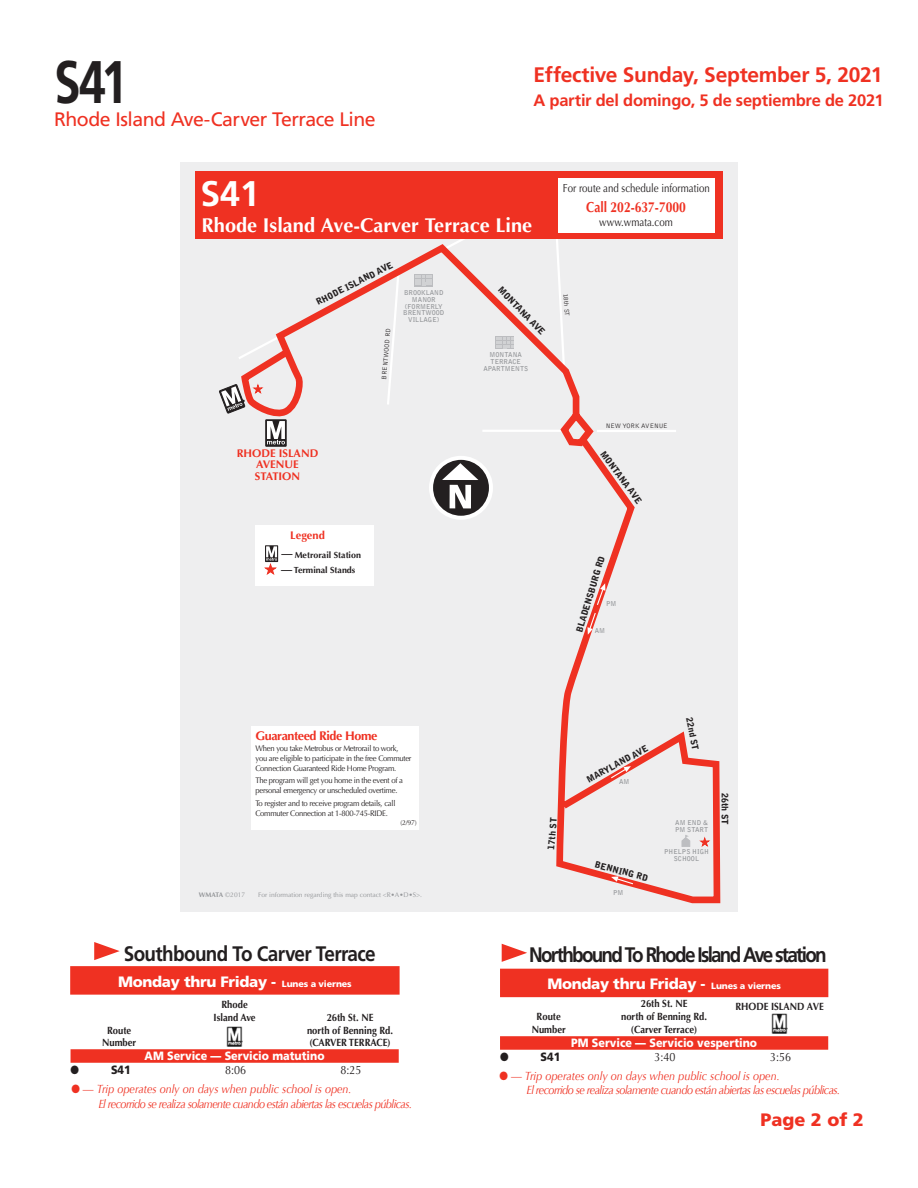
<style>
.page{position:relative;width:918px;height:1188px;background:#fff}
.page>*{position:absolute;margin:0;border:0;box-sizing:border-box;transform-origin:0 0}
.t1{font:700 60px "Frutiger";color:#231f20;scale:.8 1}
.t2{font:700 35.55px "Frutiger";color:#fff}
.t3{font:700 21px "Frutiger";letter-spacing:-.085em;color:#231f20;scale:.9 1}
.t4{font:700 21px "Frutiger";letter-spacing:-.015em;color:#ef3122}
.t5{font:700 21px "Frutiger";letter-spacing:-.035em;color:#231f20;scale:.9 1}
.t6{font:700 20.1px "Optima";color:#fff}
.t7{font:19.5px "Frutiger";letter-spacing:-.025em;color:#ef3122}
.t8{font:900 18px "Frutiger";color:#ef3122}
.t9{font:700 16.5px "Frutiger";letter-spacing:-.015em;color:#ef3122}
.t10{font:900 15px "Frutiger";letter-spacing:-.02em;color:#fff}
.t11{font:700 14.55px "Optima";color:#ef3122;scale:.83 1}
.t12{font:700 12.6px "Optima";letter-spacing:-.035em;color:#ef3122}
.t13{font:italic 12px "Optima";letter-spacing:-.05em;color:#ef3122;scale:.9 1}
.t14{font:italic 12px "Optima";color:#ef3122;scale:.9 1}
.t15{font:900 12px "Frutiger";color:#fff;scale:.9 1}
.t16{font:12px "Optima";color:#231f20;scale:.9 1}
.t17{font:900 12px "Frutiger";color:#231f20;scale:.9 1}
.t18{font:12px "Zapf Dingbats";color:#231f20;scale:.9 1}
.t19{font:11.7px "Optima";color:#231f20;scale:.83 1}
.t20{font:700 11.1px/11.1px "Optima";color:#ef3122;text-align:center}
.t21{font:700 11.1px "Optima";color:#231f20}
.t22{font:700 10.5px/12.6px "Optima";color:#231f20;text-align:center;scale:.9 1}
.t23{font:900 8.85px "Bell Gothic";color:#231f20}
.t24{font:700 8.85px/15px "Optima";color:#231f20}
.t25{font:8.1px/10.1px "Optima";letter-spacing:-.035em;color:#231f20;scale:.95 1}
.t26{font:6.9px "Optima";color:#231f20}
.t27{font:700 6.75px/6.8px "Bell Gothic";color:#939598;text-align:center}
.t28{font:6.75px "Optima";color:#939598}
.t29{font:300 6.75px "Bell Gothic";letter-spacing:-.02em;color:#231f20}
.t30{font:700 6.75px "Optima";letter-spacing:-.03em;color:#939598}
.s1{font-size:11.1px}
.s2{font-weight:400}
.s3{font-size:9px}
.s4{font-style:normal}
</style>
<div class="page">
<div style="left:180px;top:162px;width:558px;height:749px;background:#eeeeef"></div>
<svg style="left:219px;top:384px;width:19px;height:30px"></svg>
<hr style="left:597px;top:430px;width:79px;height:2px;background:#fff">
<svg style="left:238px;top:240px;width:356px;height:207px"></svg>
<svg style="left:553px;top:432px;width:168px;height:472px"></svg>
<div style="left:195px;top:171px;width:527px;height:68px;background:#ef3122"></div>
<div style="left:558px;top:178px;width:156px;height:55px;background:#fff"></div>
<div style="left:255px;top:525px;width:119px;height:60px;background:#fff"></div>
<svg style="left:265px;top:545px;width:13px;height:17px"></svg>
<svg style="left:264px;top:546px;width:14px;height:29px"></svg>
<div style="left:252px;top:726px;width:167px;height:104px;background:#fff"></div>
<svg style="left:429px;top:456px;width:64px;height:64px"></svg>
<svg style="left:610px;top:766px;width:21px;height:13px"></svg>
<svg style="left:588px;top:612px;width:9px;height:23px"></svg>
<svg style="left:596px;top:583px;width:9px;height:23px"></svg>
<svg style="left:611px;top:876px;width:23px;height:9px"></svg>
<img style="left:226px;top:1027px;width:17px;height:19px">
<div style="left:71px;top:1049px;width:328px;height:14px;background:#ef3122"></div>
<img style="left:771px;top:1014px;width:17px;height:19px">
<div style="left:500px;top:1036px;width:328px;height:14px;background:#ef3122"></div>
<div style="left:70px;top:966px;width:330px;height:29px;background:#ef3122"></div>
<div style="left:500px;top:969px;width:328px;height:28px;background:#ef3122"></div>
<svg style="left:502px;top:944px;width:25px;height:18px"></svg>
<svg style="left:94px;top:942px;width:26px;height:18px"></svg>
<h1 class="t1" style="left:54px;top:47px;width:94px">S41</h1>
<h3 class="t7" style="left:54px;top:108px;width:323px">Rhode Island Ave-Carver Terrace Line</h3>
<h3 class="t4" style="left:534px;top:62px;width:351px">Effective Sunday, September 5, 2021</h3>
<h3 class="t9" style="left:534px;top:90px;width:352px">A partir del domingo, 5 de septiembre de 2021</h3>
<h2 class="t2" style="left:200px;top:172px;width:61px">S41</h2>
<h3 class="t6" style="left:202px;top:214px;width:332px">Rhode Island Ave-Carver Terrace Line</h3>
<h3 class="t19" style="left:563px;top:182px;width:179px">For route and schedule information</h3>
<h3 class="t11" style="left:586px;top:198px;width:122px">Call 202-637-7000</h3>
<h3 class="t19" style="left:599px;top:215px;width:90px">www.wmata.com</h3>
<p class="t23" style="left:314px;top:298px;width:86px;rotate:-27deg">RHODE ISLAND AVE</p>
<p class="t29" style="left:380px;top:379px;width:53px;rotate:-85deg">BRENTWOOD RD</p>
<p class="t27" style="left:403px;top:289px;width:43px">BROOKLAND<br>MANOR (FORMERLY<br>BRENTWOOD<br>VILLAGE)</p>
<h3 class="t20" style="left:237px;top:448px;width:83px">RHODE ISLAND<br>AVENUE<br>STATION</h3>
<h3 class="t20" style="left:290px;top:530px;width:36px">Legend</h3>
<h3 class="t21" style="left:281px;top:563px;width:13px">—</h3>
<p class="t24" style="left:294px;top:547px;width:69px;text-indent:-12px"><span class="s1">—</span> Metrorail Station<br>Terminal Stands</p>
<h3 class="t12" style="left:255px;top:728px;width:123px">Guaranteed Ride Home</h3>
<p class="t25" style="left:255px;top:743px;width:166px">When you take Metrobus or Metrorail to work, you are eligible to participate in the free Commuter<br>Connection Guaranteed Ride Home Program.</p>
<p class="t25" style="left:255px;top:776px;width:157px">The program will get you home in the event of a personal emergency or unscheduled overtime.</p>
<p class="t25" style="left:255px;top:798px;width:149px">To register and to receive program details, call<br>Commuter Connection at 1-800-745-RIDE.</p>
<p class="t26" style="left:401px;top:818px;width:18px">(2/97)</p>
<p class="t30" style="left:199px;top:890px;width:48px">WMATA <span class="s2">©2017</span></p>
<p class="t28" style="left:258px;top:890px;width:165px">For information regarding this map contact &lt;R•A•D•S&gt;.</p>
<p class="t23" style="left:503px;top:284px;width:65px;rotate:46deg">MONTANA AVE</p>
<p class="t29" style="left:569px;top:293px;width:24px;rotate:85deg">18th ST</p>
<p class="t27" style="left:483px;top:351px;width:46px">MONTANA<br>TERRACE<br>APARTMENTS</p>
<p class="t29" style="left:606px;top:422px;width:63px">NEW YORK AVENUE</p>
<p class="t23" style="left:607px;top:449px;width:65px;rotate:54deg">MONTANA AVE</p>
<p class="t23" style="left:574px;top:631px;width:81px;rotate:-73deg">BLADENSBURG RD</p>
<p class="t27" style="left:606px;top:600px;width:12px">PM</p>
<p class="t27" style="left:595px;top:627px;width:12px">AM</p>
<p class="t23" style="left:546px;top:849px;width:33px;rotate:-85deg">17th ST</p>
<p class="t23" style="left:585px;top:775px;width:70px;rotate:-28deg">MARYLAND AVE</p>
<p class="t27" style="left:619px;top:778px;width:12px">AM</p>
<p class="t23" style="left:596px;top:859px;width:56px;rotate:15deg">BENNING RD</p>
<p class="t27" style="left:613px;top:889px;width:12px">PM</p>
<p class="t23" style="left:694px;top:716px;width:35px;rotate:79deg">22nd ST</p>
<p class="t27" style="left:675px;top:819px;width:35px;text-align:left">AM END &amp;<br>PM START</p>
<p class="t27" style="left:664px;top:848px;width:46px">PHELPS HIGH<br>SCHOOL</p>
<p class="t23" style="left:730px;top:793px;width:33px;rotate:91deg">26th ST</p>
<h3 class="t5" style="left:124px;top:941px;width:281px">Southbound To Carver Terrace</h3>
<h3 class="t3" style="left:529px;top:943px;width:332px">Northbound To Rhode Island Ave station</h3>
<h3 class="t10" style="left:118px;top:972px;width:235px">Monday thru Friday - <span class="s3">Lunes a viernes</span></h3>
<h3 class="t10" style="left:547px;top:975px;width:235px">Monday thru Friday - <span class="s3">Lunes a viernes</span></h3>
<p class="t22" style="left:621px;top:998px;width:97px">26th St. NE<br>north of Benning Rd. (Carver Terrace)</p>
<p class="t22" style="left:735px;top:1000px;width:100px">RHODE ISLAND AVE</p>
<h3 class="t15" style="left:571px;top:1036px;width:208px">PM Service — Servicio vespertino</h3>
<p class="t22" style="left:214px;top:999px;width:48px">Rhode<br>Island Ave</p>
<p class="t22" style="left:532px;top:1010px;width:39px">Route<br>Number</p>
<p class="t22" style="left:307px;top:1011px;width:97px">26th St. NE<br>north of Benning Rd. (CARVER TERRACE)</p>
<h3 class="t15" style="left:145px;top:1049px;width:202px">AM Service — Servicio matutino</h3>
<p class="t22" style="left:102px;top:1024px;width:39px">Route<br>Number</p>
<h3 class="t18" style="left:500px;top:1051px;width:11px">●</h3>
<h3 class="t17" style="left:541px;top:1050px;width:24px">S41</h3>
<h3 class="t16" style="left:655px;top:1050px;width:25px">3:40</h3>
<h3 class="t16" style="left:770px;top:1050px;width:25px">3:56</h3>
<h3 class="t14" style="left:500px;top:1069px;width:313px">● <span class="s4">—</span> Trip operates only on days when public school is open.</h3>
<h3 class="t18" style="left:71px;top:1064px;width:11px">●</h3>
<h3 class="t17" style="left:111px;top:1063px;width:24px">S41</h3>
<h3 class="t16" style="left:225px;top:1063px;width:25px">8:06</h3>
<h3 class="t16" style="left:341px;top:1063px;width:25px">8:25</h3>
<h3 class="t14" style="left:71px;top:1082px;width:313px">● <span class="s4">—</span> Trip operates only on days when public school is open.</h3>
<h3 class="t13" style="left:527px;top:1083px;width:350px">El recorrido se realiza solamente cuando están abiertas las escuelas públicas.</h3>
<h3 class="t13" style="left:98px;top:1097px;width:350px">El recorrido se realiza solamente cuando están abiertas las escuelas públicas.</h3>
<h3 class="t8" style="left:760px;top:1109px;width:105px">Page 2 of 2</h3>
</div>
